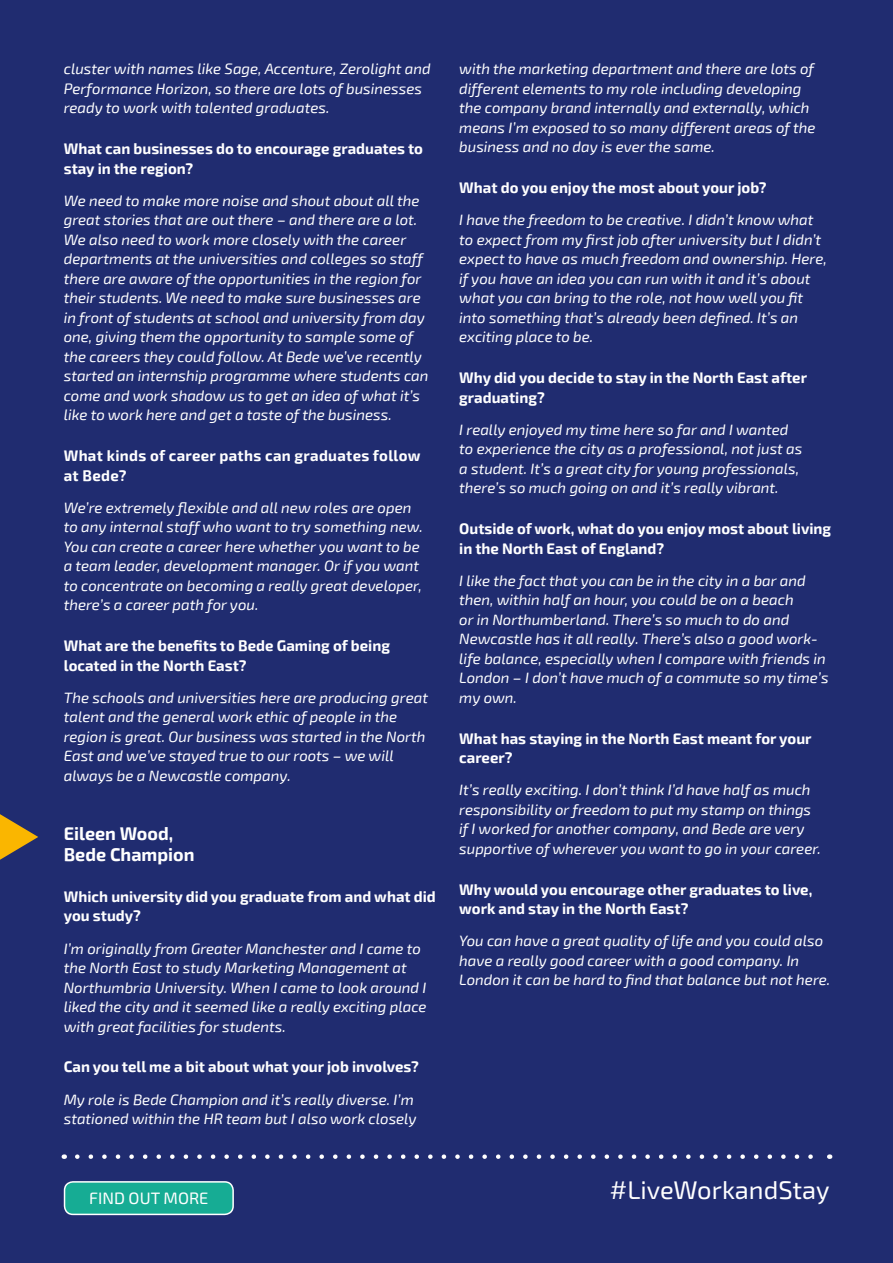
<style>
.page{position:relative;width:893px;height:1263px;background:#202c70}
.page>*{position:absolute;margin:0;border:0;box-sizing:border-box;transform-origin:0 0}
.t1{font:25.5px "Exo 2.0";color:#fff}
.t2{font:700 18px/21px "Exo 2";color:#fff}
.t3{font:16.5px "Exo 2.0";color:#fff}
.t4{font:italic 15px/19.5px "Exo 2";color:#fff}
.t5{font:700 15px/19.5px "Exo 2";color:#fff}
.t6{font:700 15px/19.5px "Exo 2";letter-spacing:.02em;color:#fff}
</style>
<div class="page">
<svg style="left:77px;top:1154px;width:736px;height:5px"></svg>
<div style="left:65px;top:1182px;width:168px;height:32px;background:#16ac94;border-radius:9px"></div>
<div style="left:64px;top:1181px;width:170px;height:34px;border:2px solid #fff;border-radius:9px"></div>
<svg style="left:0;top:814px;width:38px;height:46px"></svg>
<p class="t4" style="left:64px;top:60px;width:368px">cluster with names like Sage, Accenture, Zerolight and<br>Performance Horizon, so there are lots of businesses ready to work with talented graduates.</p>
<p class="t5" style="left:64px;top:139px;width:361px">What can businesses do to encourage graduates to stay in the region?</p>
<p class="t4" style="left:64px;top:191px;width:366px">We need to make more noise and shout about all the great stories that are out there – and there are a lot.<br>We also need to work more closely with the career departments at the universities and colleges so staff there are aware of the opportunities in the region for their students. We need to make sure businesses are in front of students at school and university from day one, giving them the opportunity to sample some of the careers they could follow. At Bede we’ve recently started an internship programme where students can come and work shadow us to get an idea of what it’s like to work here and get a taste of the business.</p>
<p class="t6" style="left:64px;top:446px;width:358px">What kinds of career paths can graduates follow at Bede?</p>
<p class="t4" style="left:64px;top:498px;width:360px">We’re extremely flexible and all new roles are open to any internal staff who want to try something new.<br>You can create a career here whether you want to be a team leader, development manager. Or if you want to concentrate on becoming a really great developer, there’s a career path for you.</p>
<p class="t5" style="left:64px;top:636px;width:328px">What are the benefits to Bede Gaming of being located in the North East?</p>
<p class="t4" style="left:64px;top:688px;width:366px">The schools and universities here are producing great talent and the general work ethic of people in the region is great. Our business was started in the North East and we’ve stayed true to our roots – we will always be a Newcastle company.</p>
<p class="t2" style="left:64px;top:824px;width:132px">Eileen Wood,<br>Bede Champion</p>
<p class="t5" style="left:64px;top:887px;width:374px">Which university did you graduate from and what did you study?</p>
<p class="t4" style="left:64px;top:939px;width:364px">I’m originally from Greater Manchester and I came to the North East to study Marketing Management at Northumbria University. When I came to look around I liked the city and it seemed like a really exciting place with great facilities for students.</p>
<p class="t5" style="left:64px;top:1058px;width:357px">Can you tell me a bit about what your job involves?</p>
<p class="t4" style="left:64px;top:1090px;width:354px">My role is Bede Champion and it’s really diverse. I’m stationed within the HR team but I also work closely</p>
<p class="t3" style="left:89px;top:1188px;width:121px">FIND OUT MORE</p>
<p class="t4" style="left:459px;top:60px;width:358px">with the marketing department and there are lots of different elements to my role including developing the company brand internally and externally, which means I’m exposed to so many different areas of the business and no day is ever the same.</p>
<p class="t5" style="left:459px;top:178px;width:309px">What do you enjoy the most about your job?</p>
<p class="t4" style="left:459px;top:211px;width:369px">I have the freedom to be creative. I didn’t know what to expect from my first job after university but I didn’t expect to have as much freedom and ownership. Here, if you have an idea you can run with it and it’s about what you can bring to the role, not how well you fit into something that’s already been defined. It’s an exciting place to be.</p>
<p class="t5" style="left:459px;top:368px;width:349px">Why did you decide to stay in the North East after graduating?</p>
<p class="t4" style="left:459px;top:420px;width:345px">I really enjoyed my time here so far and I wanted to experience the city as a professional, not just as a student. It’s a great city for young professionals, there’s so much going on and it’s really vibrant.</p>
<p class="t5" style="left:459px;top:519px;width:374px">Outside of work, what do you enjoy most about living in the North East of England?</p>
<p class="t4" style="left:459px;top:571px;width:371px">I like the fact that you can be in the city in a bar and then, within half an hour, you could be on a beach<br>or in Northumberland. There’s so much to do and Newcastle has it all really. There’s also a good work&shy;life balance, especially when I compare with friends in London – I don’t have much of a commute so my time’s my own.</p>
<p class="t5" style="left:459px;top:729px;width:354px">What has staying in the North East meant for your career?</p>
<p class="t4" style="left:459px;top:781px;width:363px">It’s really exciting. I don’t think I’d have half as much responsibility or freedom to put my stamp on things if I worked for another company, and Bede are very supportive of wherever you want to go in your career.</p>
<p class="t5" style="left:459px;top:880px;width:355px">Why would you encourage other graduates to live, work and stay in the North East?</p>
<p class="t4" style="left:459px;top:932px;width:372px">You can have a great quality of life and you could also have a really good career with a good company. In<br>London it can be hard to find that balance but not here.</p>
<h1 class="t1" style="left:610px;top:1175px;width:221px">#LiveWorkandStay</h1>
</div>
